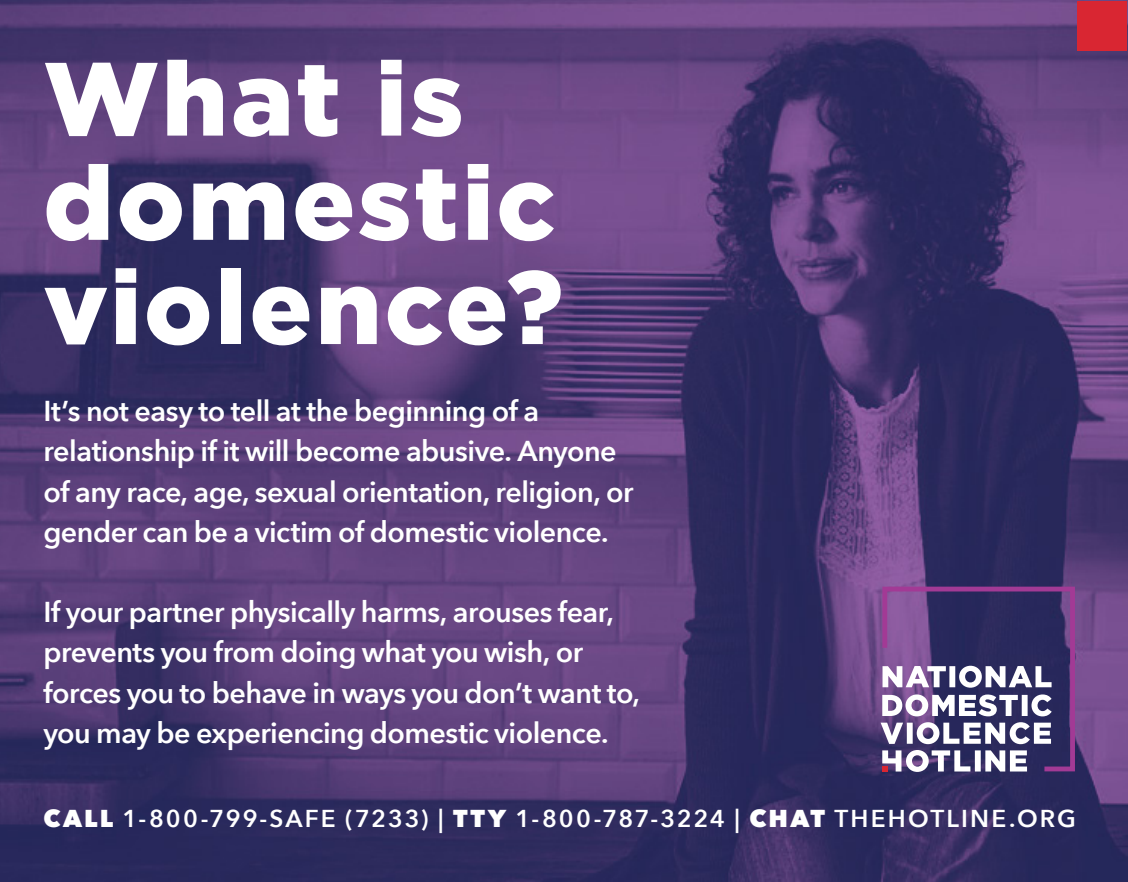
<style>
.page{position:relative;width:1128px;height:882px;background:#fff}
.page>*{position:absolute;margin:0;border:0;box-sizing:border-box;transform-origin:0 0}
.t1{font:900 103.8px/104.1px "Gotham";letter-spacing:.03em;color:#fff}
.t2{font:600 28.8px/40.2px "Avenir Next";letter-spacing:-.02em;color:#fff}
.t3{font:600 24.3px "Avenir Next";letter-spacing:.085em;color:#fff}
.s1{font-weight:800}
</style>
<div class="page">
<img style="left:0;top:0;width:1128px;height:881px">
<div style="left:1077px;top:1px;width:50px;height:50px;background:#d92632"></div>
<svg style="left:880px;top:584px;width:197px;height:189px"></svg>
<h1 class="t1" style="left:43px;top:46px;width:521px">What is domestic violence?</h1>
<p class="t2" style="left:43px;top:390px;width:592px">It’s not easy to tell at the beginning of a relationship if it will become abusive. Anyone of any race, age, sexual orientation, religion, or gender can be a victim of domestic violence.</p>
<p class="t2" style="left:43px;top:591px;width:598px">If your partner physically harms, arouses fear, prevents you from doing what you wish, or forces you to behave in ways you don’t want to, you may be experiencing domestic violence.</p>
<p class="t3" style="left:43px;top:797px;width:1034px"><span class="s1">CALL</span> 1-800-799-SAFE (7233) | <span class="s1">TTY</span> 1-800-787-3224 | <span class="s1">CHAT</span> THEHOTLINE.ORG</p>
</div>
